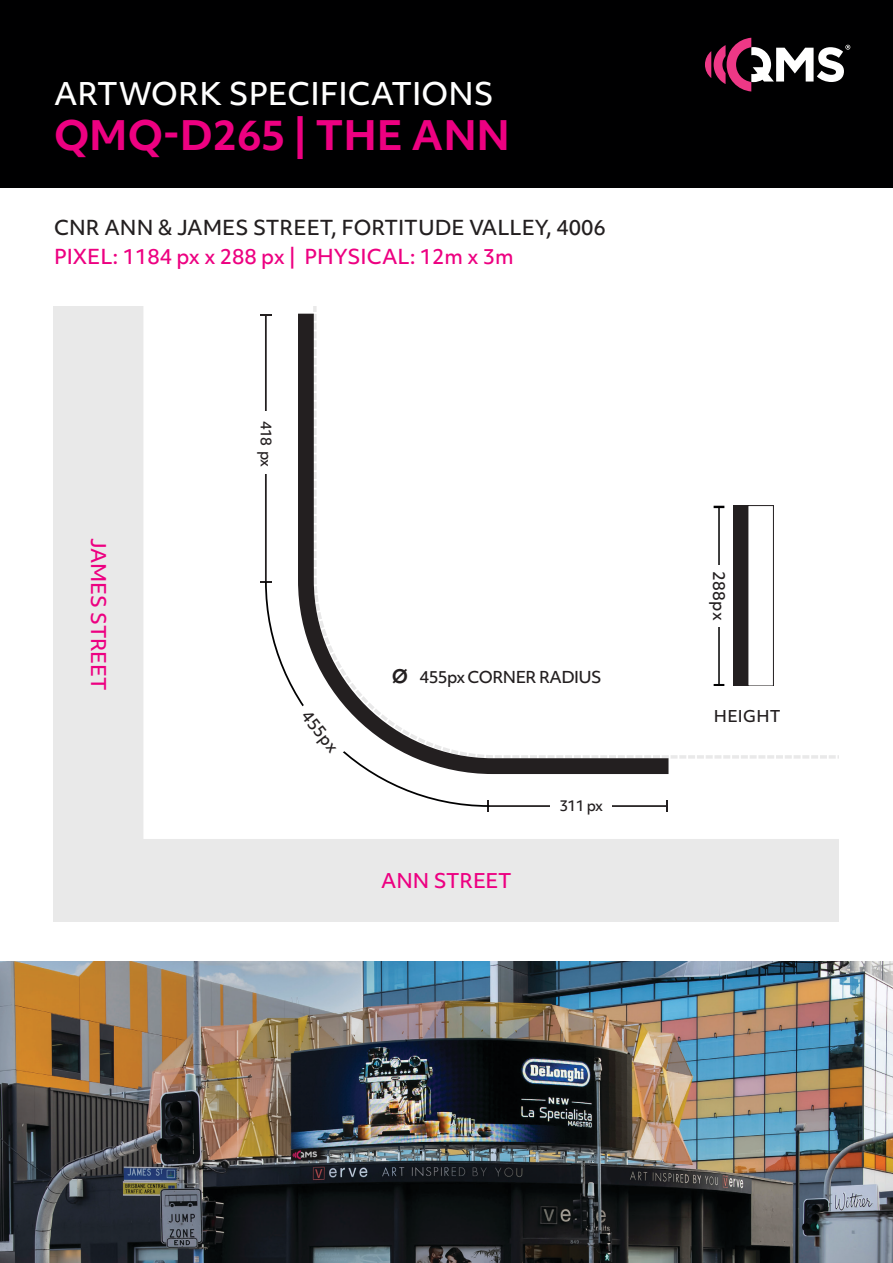
<style>
.page{position:relative;width:893px;height:1263px;background:#fff}
.page>*{position:absolute;margin:0;border:0;box-sizing:border-box;transform-origin:0 0}
.t1{font:700 39px "Objektiv Mk 1";color:#ed0081}
.t2{font:500 30px "Objektiv Mk 1";color:#fff}
.SITE_ADDRESS{font:500 19.8px "Objektiv Mk 1";color:#231f20}
.SITE_SPECS{font:500 19.8px "Objektiv Mk 1";color:#ed0081}
.Street_Name{font:500 19.5px "Objektiv Mk 1";letter-spacing:-.015em;color:#ed0081}
.t3{font:500 15.75px "Objektiv Mk 1";letter-spacing:-.04em;color:#231f20}
.SITE_ADDRESS-2{font:500 15.6px "Objektiv Mk 1";letter-spacing:.02em;color:#231f20}
.t4{font:500 14.1px "Objektiv Mk 1";letter-spacing:-.04em;color:#231f20}
.s1{font-size:26.55px}
</style>
<div class="page">
<div style="left:53px;top:839px;width:786px;height:82px;background:#e9e9e9"></div>
<div style="left:53px;top:306px;width:90px;height:615px;background:#e9e9e9"></div>
<hr style="left:488px;top:805px;width:179px;height:2px;background:#231f20">
<svg style="left:666px;top:800px;width:2px;height:12px"></svg>
<div style="left:550px;top:793px;width:62px;height:26px;background:#fff"></div>
<hr style="left:265px;top:315px;width:2px;height:267px;background:#231f20">
<svg style="left:260px;top:314px;width:12px;height:1px"></svg>
<div style="left:253px;top:411px;width:26px;height:63px;background:#fff"></div>
<svg style="left:298px;top:306px;width:386px;height:468px"></svg>
<svg style="left:264px;top:580px;width:227px;height:228px"></svg>
<div style="left:0;top:0;width:893px;height:187px;background:#000001"></div>
<svg style="left:705px;top:38px;width:145px;height:53px"></svg>
<img style="left:0;top:961px;width:893px;height:302px">
<svg style="left:285px;top:698px;width:86px;height:86px"></svg>
<div style="left:733px;top:505px;width:15px;height:181px;background:#231f20"></div>
<hr style="left:718px;top:507px;width:2px;height:178px;background:#000001">
<svg style="left:714px;top:506px;width:10px;height:2px"></svg>
<svg style="left:714px;top:684px;width:10px;height:2px"></svg>
<div style="left:707px;top:565px;width:24px;height:61px;background:#fff"></div>
<div style="left:747px;top:505px;width:27px;height:181px;border:1px solid #231f20"></div>
<p class="t2" style="left:54px;top:73px;width:441px">ARTWORK SPECIFICATIONS</p>
<p class="t1" style="left:54px;top:107px;width:457px">QMQ-D265 | THE ANN</p>
<p class="SITE_ADDRESS" style="left:54px;top:214px;width:553px">CNR ANN &amp; JAMES STREET, FORTITUDE VALLEY, 4006</p>
<p class="SITE_SPECS" style="left:54px;top:242px;width:461px">PIXEL: 1184 px x 288 px | PHYSICAL: 12m x 3m</p>
<p class="Street_Name" style="left:112px;top:538px;width:154px;rotate:90deg">JAMES STREET</p>
<p class="t4" style="left:276px;top:421px;width:48px;rotate:90deg">418 px</p>
<p class="SITE_ADDRESS-2" style="left:314px;top:705px;width:50px;rotate:52deg">455px</p>
<p class="t3" style="left:391px;top:666px;width:212px"><span class="s1">ø</span> 455px CORNER RADIUS</p>
<p class="Street_Name" style="left:381px;top:867px;width:132px">ANN STREET</p>
<p class="t4" style="left:559px;top:796px;width:45px">311 px</p>
<p class="SITE_ADDRESS-2" style="left:730px;top:571px;width:51px;rotate:90deg">288px</p>
<p class="SITE_ADDRESS-2" style="left:714px;top:705px;width:68px">HEIGHT</p>
</div>
